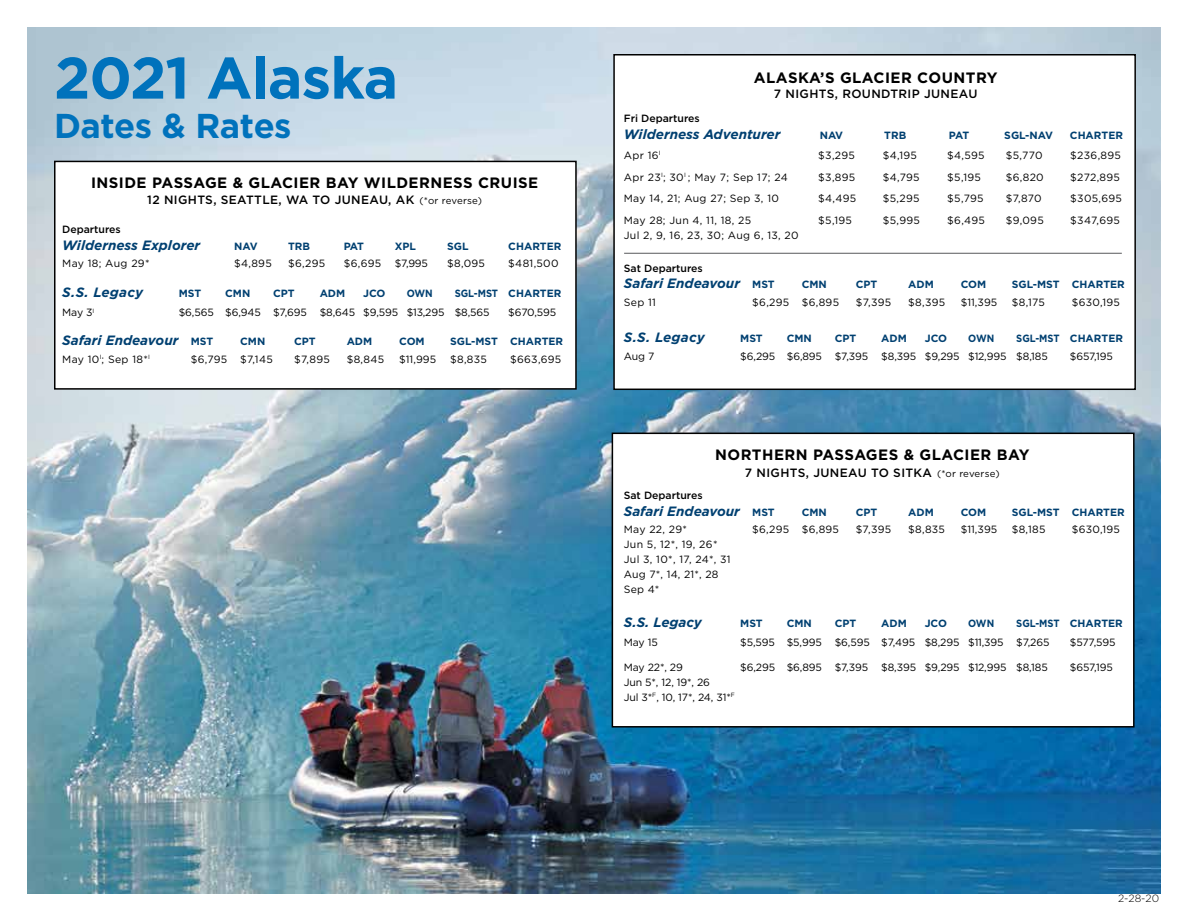
<style>
.page{position:relative;width:1188px;height:918px;background:#fff}
.page>*{position:absolute;margin:0;border:0;box-sizing:border-box;transform-origin:0 0}
.t1{font:700 58.5px "Gotham HTF";letter-spacing:-.02em;color:#0072bc}
.t2{font:700 34.5px "Gotham HTF";letter-spacing:-.015em;color:#0072bc}
.t3{font:700 15px "Gotham HTF";letter-spacing:.03em;color:#000}
.t4{font:italic 700 13.5px "Gotham HTF";color:#004071}
.t5{font:500 12px "Gotham HTF";letter-spacing:.03em;color:#000}
.t6{font:10.5px/15px "Gotham HTF";letter-spacing:.02em;color:#000}
.t7{font:700 10.5px "Gotham HTF";color:#004071}
.t8{font:10.5px "Gotham HTF";letter-spacing:-.015em;color:#000}
.t9{font:10.5px/15px "Gotham HTF";letter-spacing:-.01em;color:#000}
.t10{font:700 10.5px "Gotham HTF";color:#004071;scale:.91 1}
.t11{font:500 10.5px "Gotham HTF";color:#000}
.t12{font:300 10.5px "Gotham HTF";color:#000}
.s1{font-weight:400;font-size:9.75px}
.s2{font-style:normal;font-size:10.5px}
</style>
<div class="page">
<img style="left:28px;top:27px;width:1133px;height:867px">
<div style="left:55px;top:161px;width:521px;height:228px;background:#fff"></div>
<div style="left:54px;top:161px;width:523px;height:229px;border:2px solid #000"></div>
<div style="left:614px;top:55px;width:521px;height:334px;background:#fff"></div>
<div style="left:613px;top:54px;width:523px;height:336px;border:2px solid #000"></div>
<hr style="left:624px;top:253px;width:498px;height:1px;background:#58595b">
<div style="left:612px;top:433px;width:522px;height:294px;background:#fff"></div>
<div style="left:612px;top:433px;width:523px;height:295px;border:2px solid #000"></div>
<h1 class="t1" style="left:54px;top:44px;width:346px">2021 Alaska</h1>
<h2 class="t2" style="left:54px;top:105px;width:239px">Dates &amp; Rates</h2>
<h3 class="t3" style="left:91px;top:174px;width:449px">INSIDE PASSAGE &amp; GLACIER BAY WILDERNESS CRUISE</h3>
<p class="t5" style="left:147px;top:193px;width:336px">12 NIGHTS, SEATTLE, WA TO JUNEAU, AK <span class="s1">(*or reverse)</span></p>
<p class="t11" style="left:62px;top:223px;width:60px">Departures</p>
<p class="t4" style="left:62px;top:237px;width:140px">Wilderness Explorer</p>
<p class="t7" style="left:234px;top:240px;width:25px">NAV</p>
<p class="t7" style="left:288px;top:240px;width:23px">TRB</p>
<p class="t7" style="left:344px;top:240px;width:22px">PAT</p>
<p class="t7" style="left:395px;top:240px;width:23px">XPL</p>
<p class="t7" style="left:447px;top:240px;width:23px">SGL</p>
<p class="t7" style="left:508px;top:240px;width:55px">CHARTER</p>
<p class="t6" style="left:62px;top:256px;width:89px">May 18; Aug 29*</p>
<p class="t6" style="left:234px;top:256px;width:39px">$4,895</p>
<p class="t6" style="left:288px;top:256px;width:39px">$6,295</p>
<p class="t6" style="left:344px;top:256px;width:39px">$6,695</p>
<p class="t6" style="left:395px;top:256px;width:35px">$7,995</p>
<p class="t6" style="left:447px;top:256px;width:39px">$8,095</p>
<p class="t6" style="left:508px;top:256px;width:52px">$481,500</p>
<p class="t4" style="left:62px;top:285px;width:82px">S.S. Legacy</p>
<p class="t7" style="left:179px;top:288px;width:24px">MST</p>
<p class="t7" style="left:225px;top:288px;width:27px">CMN</p>
<p class="t7" style="left:273px;top:288px;width:23px">CPT</p>
<p class="t7" style="left:320px;top:288px;width:27px">ADM</p>
<p class="t7" style="left:363px;top:288px;width:24px">JCO</p>
<p class="t10" style="left:407px;top:288px;width:30px">OWN</p>
<p class="t10" style="left:455px;top:288px;width:119px">SGL-MST CHARTER</p>
<p class="t6" style="left:62px;top:305px;width:34px">May 3<sup>I</sup></p>
<p class="t9" style="left:179px;top:305px;width:312px">$6,565 $6,945 $7,695 $8,645 $9,595 $13,295 $8,565</p>
<p class="t6" style="left:508px;top:305px;width:49px">$670,595</p>
<p class="t4" style="left:62px;top:333px;width:152px">Safari Endeavour <span class="s2">MST</span></p>
<p class="t7" style="left:240px;top:335px;width:27px">CMN</p>
<p class="t7" style="left:294px;top:335px;width:23px">CPT</p>
<p class="t7" style="left:347px;top:335px;width:27px">ADM</p>
<p class="t7" style="left:399px;top:335px;width:27px">COM</p>
<p class="t7" style="left:450px;top:335px;width:115px">SGL-MST CHARTER</p>
<p class="t6" style="left:62px;top:351px;width:89px">May 10<sup>I</sup>; Sep 18*<sup>I</sup></p>
<p class="t6" style="left:191px;top:351px;width:84px">$6,795 $7,145</p>
<p class="t6" style="left:294px;top:351px;width:37px">$7,895</p>
<p class="t6" style="left:347px;top:351px;width:39px">$8,845</p>
<p class="t6" style="left:399px;top:351px;width:39px">$11,995</p>
<p class="t6" style="left:450px;top:351px;width:38px">$8,835</p>
<p class="t6" style="left:510px;top:351px;width:53px">$663,695</p>
<h3 class="t3" style="left:754px;top:69px;width:245px">ALASKA’S GLACIER COUNTRY</h3>
<p class="t5" style="left:774px;top:87px;width:205px">7 NIGHTS, ROUNDTRIP JUNEAU</p>
<p class="t11" style="left:624px;top:113px;width:78px">Fri Departures</p>
<p class="t4" style="left:624px;top:126px;width:158px">Wilderness Adventurer</p>
<p class="t7" style="left:820px;top:129px;width:25px">NAV</p>
<p class="t7" style="left:884px;top:129px;width:23px">TRB</p>
<p class="t7" style="left:949px;top:129px;width:22px">PAT</p>
<p class="t7" style="left:1004px;top:129px;width:50px">SGL-NAV</p>
<p class="t7" style="left:1070px;top:129px;width:55px">CHARTER</p>
<p class="t6" style="left:624px;top:147px;width:38px">Apr 16<sup>I</sup></p>
<p class="t6" style="left:818px;top:147px;width:38px">$3,295</p>
<p class="t6" style="left:883px;top:147px;width:36px">$4,195</p>
<p class="t6" style="left:947px;top:147px;width:39px">$4,595</p>
<p class="t6" style="left:1006px;top:147px;width:38px">$5,770</p>
<p class="t6" style="left:1070px;top:147px;width:52px">$236,895</p>
<p class="t6" style="left:624px;top:169px;width:165px">Apr 23<sup>I</sup>; 30<sup>I</sup> ; May 7; Sep 17; 24</p>
<p class="t6" style="left:818px;top:169px;width:38px">$3,895</p>
<p class="t6" style="left:883px;top:169px;width:38px">$4,795</p>
<p class="t6" style="left:947px;top:169px;width:35px">$5,195</p>
<p class="t6" style="left:1006px;top:169px;width:40px">$6,820</p>
<p class="t6" style="left:1070px;top:169px;width:51px">$272,895</p>
<p class="t6" style="left:624px;top:191px;width:157px">May 14, 21; Aug 27; Sep 3, 10</p>
<p class="t6" style="left:818px;top:191px;width:39px">$4,495</p>
<p class="t6" style="left:883px;top:191px;width:38px">$5,295</p>
<p class="t6" style="left:947px;top:191px;width:38px">$5,795</p>
<p class="t6" style="left:1006px;top:191px;width:37px">$7,870</p>
<p class="t6" style="left:1070px;top:191px;width:53px">$305,695</p>
<p class="t6" style="left:624px;top:213px;width:129px">May 28; Jun 4, 11, 18, 25</p>
<p class="t6" style="left:818px;top:213px;width:35px">$5,195</p>
<p class="t6" style="left:883px;top:213px;width:39px">$5,995</p>
<p class="t6" style="left:947px;top:213px;width:39px">$6,495</p>
<p class="t6" style="left:1006px;top:213px;width:39px">$9,095</p>
<p class="t6" style="left:1070px;top:213px;width:51px">$347,695</p>
<p class="t6" style="left:624px;top:228px;width:176px">Jul 2, 9, 16, 23, 30; Aug 6, 13, 20</p>
<p class="t11" style="left:624px;top:262px;width:80px">Sat Departures</p>
<p class="t4" style="left:624px;top:276px;width:152px">Safari Endeavour <span class="s2">MST</span></p>
<p class="t7" style="left:802px;top:279px;width:27px">CMN</p>
<p class="t7" style="left:856px;top:279px;width:23px">CPT</p>
<p class="t7" style="left:908px;top:279px;width:27px">ADM</p>
<p class="t7" style="left:961px;top:279px;width:27px">COM</p>
<p class="t7" style="left:1012px;top:279px;width:115px">SGL-MST CHARTER</p>
<p class="t6" style="left:624px;top:294px;width:34px">Sep 11</p>
<p class="t6" style="left:752px;top:294px;width:88px">$6,295 $6,895</p>
<p class="t6" style="left:856px;top:294px;width:37px">$7,395</p>
<p class="t6" style="left:908px;top:294px;width:38px">$8,395</p>
<p class="t6" style="left:961px;top:294px;width:38px">$11,395</p>
<p class="t6" style="left:1012px;top:294px;width:35px">$8,175</p>
<p class="t6" style="left:1072px;top:294px;width:50px">$630,195</p>
<p class="t4" style="left:624px;top:329px;width:82px">S.S. Legacy</p>
<p class="t7" style="left:740px;top:332px;width:24px">MST</p>
<p class="t7" style="left:787px;top:332px;width:27px">CMN</p>
<p class="t7" style="left:835px;top:332px;width:23px">CPT</p>
<p class="t7" style="left:881px;top:332px;width:27px">ADM</p>
<p class="t7" style="left:925px;top:332px;width:24px">JCO</p>
<p class="t10" style="left:968px;top:332px;width:30px">OWN</p>
<p class="t10" style="left:1016px;top:332px;width:119px">SGL-MST CHARTER</p>
<p class="t6" style="left:624px;top:349px;width:32px">Aug 7</p>
<p class="t8" style="left:740px;top:351px;width:309px">$6,295 $6,895 $7,395 $8,395 $9,295 $12,995 $8,185</p>
<p class="t6" style="left:1070px;top:349px;width:45px">$657,195</p>
<h3 class="t3" style="left:715px;top:446px;width:316px">NORTHERN PASSAGES &amp; GLACIER BAY</h3>
<p class="t5" style="left:745px;top:466px;width:256px">7 NIGHTS, JUNEAU TO SITKA <span class="s1">(*or reverse)</span></p>
<p class="t11" style="left:624px;top:489px;width:80px">Sat Departures</p>
<p class="t4" style="left:624px;top:503px;width:152px">Safari Endeavour <span class="s2">MST</span></p>
<p class="t7" style="left:802px;top:506px;width:27px">CMN</p>
<p class="t7" style="left:856px;top:506px;width:23px">CPT</p>
<p class="t7" style="left:908px;top:506px;width:27px">ADM</p>
<p class="t7" style="left:961px;top:506px;width:27px">COM</p>
<p class="t7" style="left:1012px;top:506px;width:115px">SGL-MST CHARTER</p>
<p class="t6" style="left:624px;top:522px;width:65px">May 22, 29*</p>
<p class="t6" style="left:752px;top:522px;width:88px">$6,295 $6,895</p>
<p class="t6" style="left:856px;top:522px;width:37px">$7,395</p>
<p class="t6" style="left:908px;top:522px;width:38px">$8,835</p>
<p class="t6" style="left:961px;top:522px;width:38px">$11,395</p>
<p class="t6" style="left:1012px;top:522px;width:35px">$8,185</p>
<p class="t6" style="left:1072px;top:522px;width:50px">$630,195</p>
<p class="t6" style="left:624px;top:537px;width:108px">Jun 5, 12*, 19, 26*<br>Jul 3, 10*, 17, 24*, 31<br>Aug 7*, 14, 21*, 28<br>Sep 4*</p>
<p class="t4" style="left:624px;top:615px;width:80px">S.S. Legacy</p>
<p class="t7" style="left:740px;top:618px;width:24px">MST</p>
<p class="t7" style="left:787px;top:618px;width:27px">CMN</p>
<p class="t7" style="left:835px;top:618px;width:23px">CPT</p>
<p class="t7" style="left:881px;top:618px;width:27px">ADM</p>
<p class="t7" style="left:925px;top:618px;width:24px">JCO</p>
<p class="t10" style="left:968px;top:618px;width:30px">OWN</p>
<p class="t10" style="left:1016px;top:618px;width:119px">SGL-MST CHARTER</p>
<p class="t6" style="left:624px;top:635px;width:35px">May 15</p>
<p class="t8" style="left:740px;top:637px;width:311px">$5,595 $5,995 $6,595 $7,495 $8,295 $11,395 $7,265</p>
<p class="t6" style="left:1070px;top:635px;width:47px">$577,595</p>
<p class="t6" style="left:624px;top:659px;width:61px">May 22*, 29</p>
<p class="t8" style="left:740px;top:661px;width:309px">$6,295 $6,895 $7,395 $8,395 $9,295 $12,995 $8,185</p>
<p class="t6" style="left:1070px;top:659px;width:45px">$657,195</p>
<p class="t9" style="left:624px;top:674px;width:113px">Jun 5*, 12, 19*, 26<br>Jul 3*<sup>F</sup>, 10, 17*, 24, 31*<sup>F</sup></p>
<p class="t12" style="left:1118px;top:892px;width:43px">2-28-20</p>
</div>
